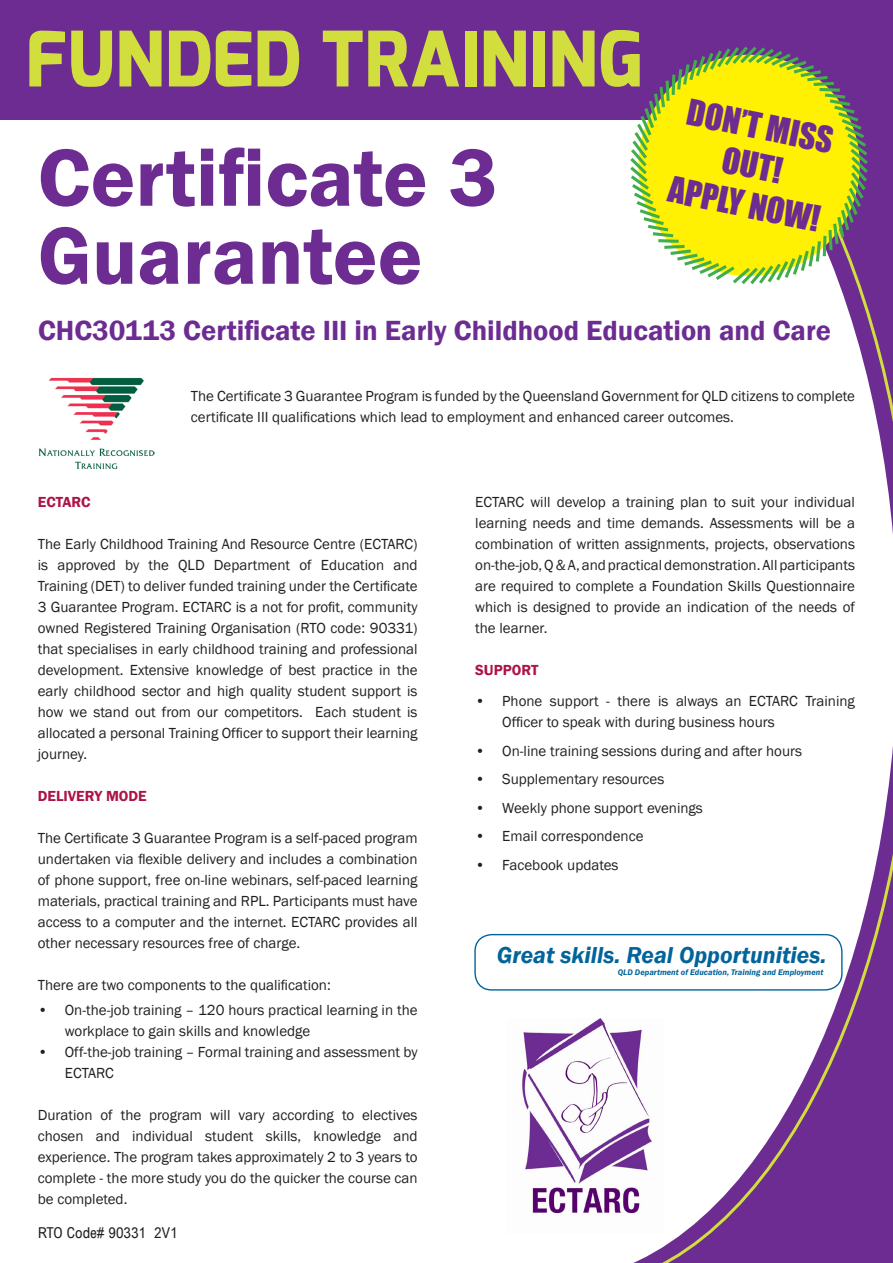
<style>
.page{position:relative;width:893px;height:1263px;background:#fff}
.page>*{position:absolute;margin:0;border:0;box-sizing:border-box;transform-origin:0 0}
.t1{font:600 84px "Franklin Gothic";color:#6c2c91}
.t2{font:800 76.35px "Exo";letter-spacing:.01em;color:#d2de3e;scale:.94 1}
.t3{font:33px "Impact";color:#6c2c91}
.t4{font:600 28.5px "Franklin Gothic";color:#6c2c91}
.t5{font:italic 600 23.7px "Franklin Gothic";color:#00649b}
.t6{font:15px/21px "Franklin Gothic";color:#231f20}
.t7{font:600 15px "Franklin Gothic";color:#ac1349}
.t8{font:condensed 15px "Arial";color:#231f20}
.t9{font:italic 600 8.4px "Franklin Gothic";color:#00649b}
</style>
<div class="page">
<svg style="left:523px;top:119px;width:370px;height:1144px"></svg>
<div style="left:0;top:0;width:893px;height:119px;background:#6c2c91"></div>
<svg style="left:627px;top:46px;width:244px;height:242px"></svg>
<img style="left:522px;top:1019px;width:142px;height:214px">
<div style="left:474px;top:934px;width:369px;height:56px;border:1px solid #00649b;border-radius:17px"></div>
<img style="left:38px;top:377px;width:116px;height:93px">
<p class="t2" style="left:26px;top:10px;width:657px">FUNDED TRAINING</p>
<p class="t1" style="left:38px;top:126px;width:462px">Certificate 3</p>
<p class="t1" style="left:38px;top:204px;width:386px">Guarantee</p>
<p class="t3" style="left:693px;top:86px;width:150px;rotate:12deg">DON’T MISS</p>
<p class="t3" style="left:728px;top:134px;width:62px;rotate:12deg">OUT!</p>
<p class="t3" style="left:674px;top:163px;width:155px;rotate:12deg">APPLY NOW!</p>
<p class="t4" style="left:38px;top:313px;width:795px">CHC30113 Certificate III in Early Childhood Education and Care</p>
<p class="t6" style="left:191px;top:386px;width:666px">The Certificate 3 Guarantee Program is funded by the Queensland Government for QLD citizens to complete certificate III qualifications which lead to employment and enhanced career outcomes.</p>
<p class="t7" style="left:38px;top:492px;width:54px">ECTARC</p>
<p class="t6" style="left:38px;top:533px;width:381px;text-align:justify">The Early Childhood Training And Resource Centre (ECTARC) is approved by the QLD Department of Education and Training (DET) to deliver funded training under the Certificate 3 Guarantee Program. ECTARC is a not for profit, community owned Registered Training Organisation (RTO code: 90331) that specialises in early childhood training and professional development. Extensive knowledge of best practice in the early childhood sector and high quality student support is how we stand out from our competitors. Each student is allocated a personal Training Officer to support their learning journey.</p>
<p class="t7" style="left:38px;top:786px;width:111px">DELIVERY MODE</p>
<p class="t6" style="left:38px;top:827px;width:381px;text-align:justify">The Certificate 3 Guarantee Program is a self-paced program undertaken via flexible delivery and includes a combination of phone support, free on-line webinars, self-paced learning materials, practical training and RPL. Participants must have access to a computer and the internet. ECTARC provides all other necessary resources free of charge.</p>
<p class="t6" style="left:38px;top:974px;width:295px">There are two components to the qualification:</p>
<p class="t6" style="left:65px;top:1000px;width:354px;text-indent:-27px">• On-the-job training – 120 hours practical learning in the workplace to gain skills and knowledge</p>
<p class="t6" style="left:65px;top:1042px;width:354px;text-indent:-27px">• Off-the-job training – Formal training and assessment by<br>ECTARC</p>
<p class="t6" style="left:38px;top:1105px;width:381px;text-align:justify">Duration of the program will vary according to electives chosen and individual student skills, knowledge and experience. The program takes approximately 2 to 3 years to complete - the more study you do the quicker the course can be completed.</p>
<p class="t8" style="left:38px;top:1224px;width:141px">RTO Code# 90331 2V1</p>
<p class="t6" style="left:475px;top:491px;width:381px;text-align:justify">ECTARC will develop a training plan to suit your individual learning needs and time demands. Assessments will be a combination of written assignments, projects, observations on-the-job, Q &amp; A, and practical demonstration. All participants are required to complete a Foundation Skills Questionnaire which is designed to provide an indication of the needs of the learner.</p>
<p class="t7" style="left:475px;top:660px;width:65px">SUPPORT</p>
<p class="t6" style="left:502px;top:691px;width:354px;text-indent:-27px">• Phone support - there is always an ECTARC Training<br>Officer to speak with during business hours</p>
<p class="t6" style="left:475px;top:740px;width:328px">• On-line training sessions during and after hours</p>
<p class="t6" style="left:475px;top:769px;width:191px">• Supplementary resources</p>
<p class="t6" style="left:475px;top:797px;width:229px">• Weekly phone support evenings</p>
<p class="t6" style="left:475px;top:826px;width:170px">• Email correspondence</p>
<p class="t6" style="left:475px;top:854px;width:145px">• Facebook updates</p>
<p class="t5" style="left:497px;top:939px;width:331px">Great skills. Real Opportunities.</p>
<p class="t9" style="left:618px;top:967px;width:207px">QLD Department of Education, Training and Employment</p>
</div>
